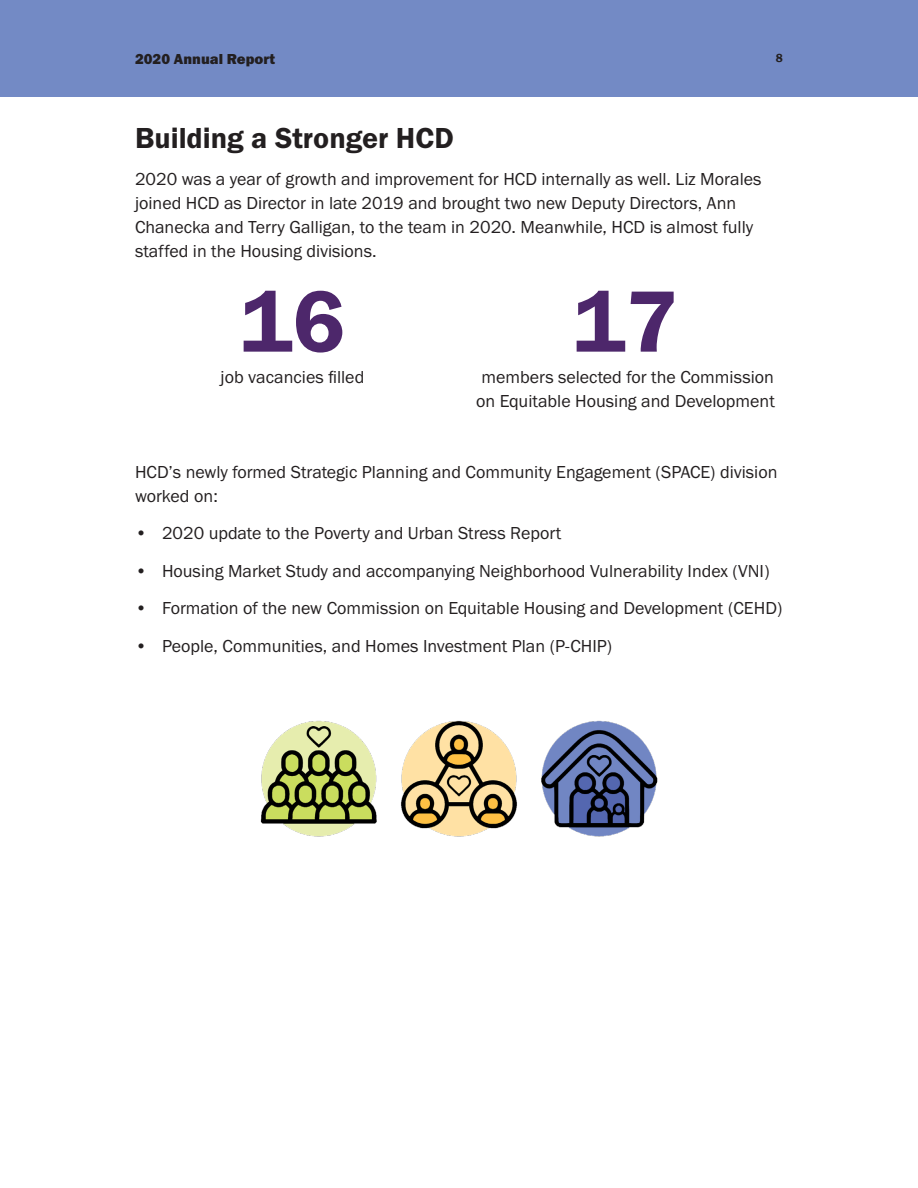
<style>
.page{position:relative;width:918px;height:1188px;background:#fff}
.page>*{position:absolute;margin:0;border:0;box-sizing:border-box;transform-origin:0 0}
.Metrics{font:90px "Franklin Gothic URW Dem";color:#4d276b}
.Section_Title{font:30px "Franklin Gothic URW Dem";color:#231f20}
.Body{font:18px/24px "Franklin Gothic URW Boo";color:#231f20}
.t1{font:15px "Franklin Gothic URW Hea";color:#231f20}
.t2{font:600 12px "Franklin Gothic";color:#231f20}
</style>
<div class="page">
<div style="left:0;top:0;width:918px;height:96px;background:#738ac5"></div>
<img style="left:260px;top:720px;width:398px;height:117px">
<p class="t1" style="left:135px;top:49px;width:142px">2020 Annual Report</p>
<p class="t2" style="left:776px;top:51px;width:9px">8</p>
<p class="Section_Title" style="left:135px;top:119px;width:320px">Building a Stronger HCD</p>
<p class="Body" style="left:135px;top:167px;width:628px">2020 was a year of growth and improvement for HCD internally as well. Liz Morales joined HCD as Director in late 2019 and brought two new Deputy Directors, Ann Chanecka and Terry Galligan, to the team in 2020. Meanwhile, HCD is almost fully staffed in the Housing divisions.</p>
<p class="Metrics" style="left:240px;top:266px;width:107px">16</p>
<p class="Body" style="left:221px;top:365px;width:145px">job vacancies filled</p>
<p class="Metrics" style="left:573px;top:266px;width:107px">17</p>
<p class="Body" style="left:476px;top:365px;width:300px;text-align:center">members selected for the Commission on Equitable Housing and Development</p>
<p class="Body" style="left:135px;top:459px;width:644px">HCD’s newly formed Strategic Planning and Community Engagement (SPACE) division worked on:</p>
<p class="Body" style="left:135px;top:521px;width:428px">• 2020 update to the Poverty and Urban Stress Report</p>
<p class="Body" style="left:135px;top:558px;width:636px">• Housing Market Study and accompanying Neighborhood Vulnerability Index (VNI)</p>
<p class="Body" style="left:135px;top:596px;width:649px">• Formation of the new Commission on Equitable Housing and Development (CEHD)</p>
<p class="Body" style="left:135px;top:633px;width:479px">• People, Communities, and Homes Investment Plan (P-CHIP)</p>
</div>
